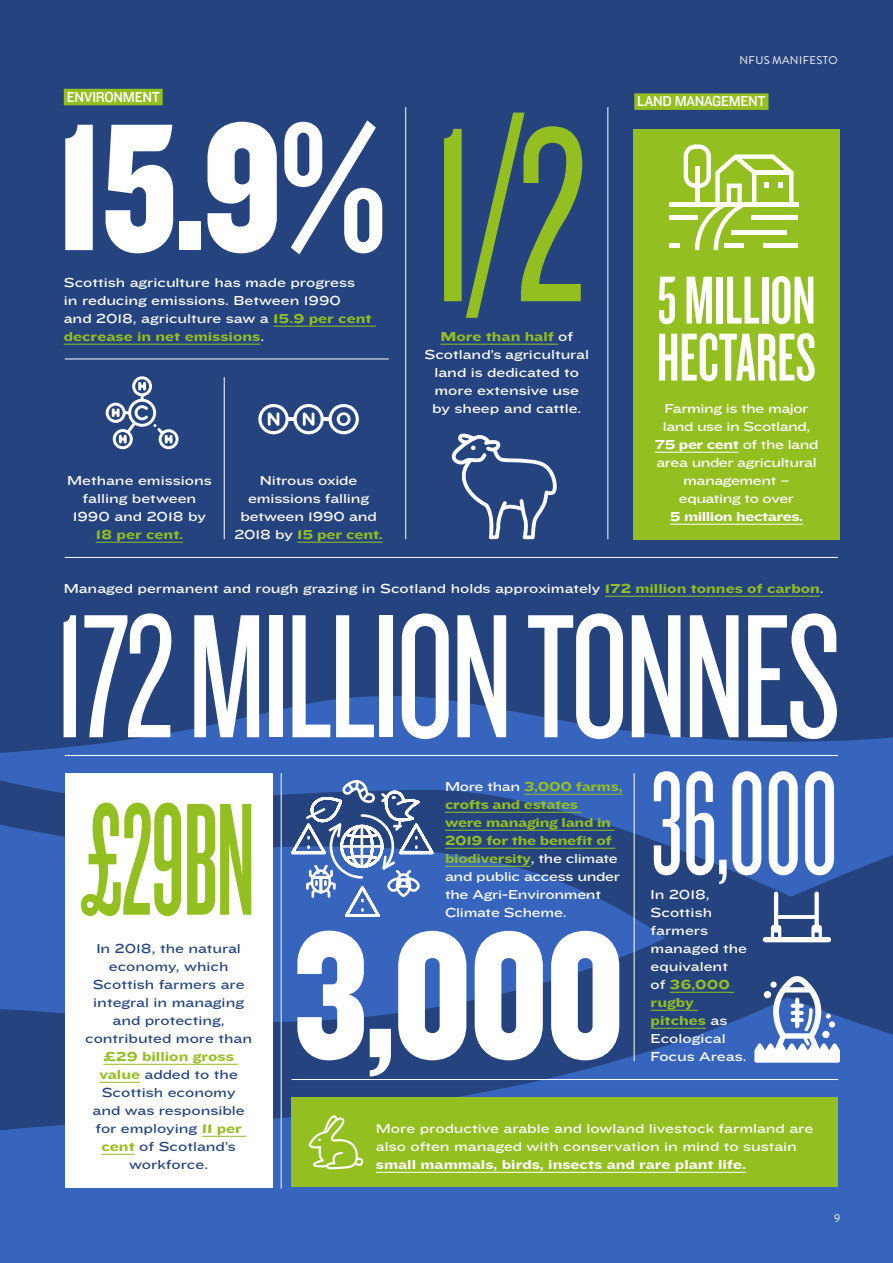
<style>
.page{position:relative;width:893px;height:1263px;background:#25447f}
.page>*{position:absolute;margin:0;border:0;box-sizing:border-box;transform-origin:0 0}
.List_Paragraph{font:258.75px "Knockout HTF27 Junior Bantamwt";color:#93bf21}
.t1{font:188.25px "Knockout HTF70 Full Welterwt";color:#fff;scale:.9 1}
.t2{font:185.25px "Knockout HTF70 Full Welterwt";color:#fff;scale:.9 1}
.List_Paragraph-2{font:183.15px "Knockout HTF27 Junior Bantamwt";letter-spacing:-.02em;color:#fff}
.List_Paragraph-3{font:166.35px "Knockout HTF46 Flyweight";color:#93bf21;scale:.89 1}
.List_Paragraph-4{font:152.55px "Knockout HTF26 Junior Flyweight";color:#fff}
.List_Paragraph-5{font:70.35px "Knockout HTF47 Bantamweight";color:#fff}
.Body__Serif_Indent{font:15px "Knockout HTF31 Junior Middlewt";letter-spacing:-.02em;color:#fff}
.List_Paragraph-6{font:13.5px/18px "Knockout HTF34 Junior Sumo";color:#fff}
.List_Paragraph-7{font:13.5px/18px "Knockout HTF34 Junior Sumo";color:#25447f;text-align:center}
.List_Paragraph-8{font:13.5px/18px "Knockout HTF54 Sumo";letter-spacing:-.02em;color:#93bf21}
.List_Paragraph-9{font:13.5px/18px "Knockout HTF34 Junior Sumo";letter-spacing:-.03em;color:#fff;text-align:center}
.Folio{font:11.25px "Brandon Grotesque";letter-spacing:.035em;color:#fff}
.s1{font-family:"Knockout HTF54 Sumo";color:#93bf21}
.s2{font-family:"Knockout HTF54 Sumo"}
.s3{font-family:"Knockout HTF34 Junior Sumo";color:#fff}
</style>
<div class="page">
<svg style="left:0;top:1009px;width:893px;height:254px;background:#3663b8"></svg>
<svg style="left:0;top:897px;width:665px;height:194px;fill:#3765be"></svg>
<svg style="left:0;top:696px;width:893px;height:201px;fill:#3765be"></svg>
<div style="left:64px;top:89px;width:99px;height:16px;background:#93bf21"></div>
<hr style="left:273px;top:326px;width:103px;height:1px;background:#93bf21">
<hr style="left:64px;top:344px;width:196px;height:1px;background:#93bf21">
<hr style="left:96px;top:542px;width:87px;height:1px;background:#93bf21">
<hr style="left:297px;top:542px;width:86px;height:1px;background:#93bf21">
<hr style="left:224px;top:377px;width:1px;height:162px;background:#fff">
<hr style="left:65px;top:359px;width:324px;height:1px;background:#fff">
<hr style="left:405px;top:107px;width:1px;height:432px;background:#fff">
<hr style="left:634px;top:773px;width:1px;height:288px;background:#fff">
<hr style="left:281px;top:773px;width:1px;height:415px;background:#fff">
<hr style="left:608px;top:107px;width:1px;height:432px;background:#fff">
<hr style="left:65px;top:557px;width:773px;height:1px;background:#fff">
<hr style="left:292px;top:1079px;width:546px;height:1px;background:#fff">
<hr style="left:65px;top:755px;width:773px;height:1px;background:#fff">
<hr style="left:440px;top:344px;width:118px;height:1px;background:#93bf21">
<hr style="left:605px;top:596px;width:215px;height:1px;background:#93bf21">
<hr style="left:670px;top:992px;width:64px;height:1px;background:#93bf21">
<hr style="left:651px;top:1010px;width:47px;height:1px;background:#93bf21">
<hr style="left:651px;top:1028px;width:55px;height:1px;background:#93bf21">
<div style="left:634px;top:93px;width:134px;height:17px;background:#93bf21"></div>
<div style="left:633px;top:129px;width:207px;height:410px;background:#93bf21"></div>
<hr style="left:655px;top:452px;width:84px;height:1px;background:#fff">
<hr style="left:670px;top:524px;width:133px;height:1px;background:#fff">
<hr style="left:669px;top:202px;width:129px;height:4px;background:#fff">
<div style="left:752px;top:215px;width:46px;height:5px;background:#fff"></div>
<div style="left:763px;top:243px;width:35px;height:5px;background:#fff"></div>
<svg style="left:684px;top:144px;width:109px;height:106px"></svg>
<div style="left:669px;top:215px;width:29px;height:5px;background:#fff"></div>
<div style="left:669px;top:243px;width:11px;height:5px;background:#fff"></div>
<hr style="left:524px;top:794px;width:99px;height:1px;background:#93bf21">
<hr style="left:445px;top:812px;width:137px;height:1px;background:#93bf21">
<hr style="left:445px;top:830px;width:170px;height:1px;background:#93bf21">
<hr style="left:445px;top:848px;width:170px;height:1px;background:#93bf21">
<hr style="left:445px;top:866px;width:86px;height:1px;background:#93bf21">
<div style="left:292px;top:1097px;width:546px;height:89px;background:#93bf21"></div>
<hr style="left:376px;top:1172px;width:370px;height:1px;background:#fff">
<div style="left:65px;top:773px;width:208px;height:414px;background:#fff"></div>
<hr style="left:103px;top:1064px;width:135px;height:1px;background:#93bf21">
<hr style="left:99px;top:1082px;width:41px;height:1px;background:#93bf21">
<hr style="left:202px;top:1136px;width:44px;height:1px;background:#93bf21">
<hr style="left:101px;top:1154px;width:34px;height:1px;background:#93bf21">
<svg style="left:451px;top:433px;width:106px;height:106px"></svg>
<svg style="left:309px;top:1115px;width:54px;height:54px"></svg>
<svg style="left:754px;top:976px;width:86px;height:87px"></svg>
<svg style="left:763px;top:891px;width:68px;height:51px"></svg>
<svg style="left:288px;top:778px;width:149px;height:140px"></svg>
<svg style="left:106px;top:376px;width:73px;height:73px"></svg>
<svg style="left:258px;top:404px;width:101px;height:30px"></svg>
<p class="Body__Serif_Indent" style="left:67px;top:89px;width:95px">ENVIRONMENT</p>
<p class="t1" style="left:53px;top:89px;width:372px">15.9%</p>
<p class="List_Paragraph-6" style="left:64px;top:274px;width:309px">Scottish agriculture has made progress in reducing emissions. Between 1990 and 2018, agriculture saw a <span class="s1">15.9 per cent decrease in net emissions</span>.</p>
<p class="List_Paragraph-6" style="left:67px;top:472px;width:146px;text-align:center">Methane emissions falling between<br>1990 and 2018 by<br><span class="s1">18 per cent.</span></p>
<p class="List_Paragraph-6" style="left:234px;top:472px;width:150px;text-align:center">Nitrous oxide emissions falling between 1990 and<br>2018 by <span class="s1">15 per cent.</span></p>
<p class="List_Paragraph" style="left:431px;top:89px;width:156px">1/2</p>
<p class="List_Paragraph-6" style="left:424px;top:328px;width:166px;text-align:center"><span class="s1">More than half</span> of<br>Scotland’s agricultural land is dedicated to more extensive use by sheep and cattle.</p>
<p class="Folio" style="left:739px;top:52px;width:100px">NFUS MANIFESTO</p>
<p class="Body__Serif_Indent" style="left:637px;top:93px;width:130px">LAND MANAGEMENT</p>
<p class="List_Paragraph-5" style="left:657px;top:265px;width:160px">5 MILLION</p>
<p class="List_Paragraph-5" style="left:657px;top:322px;width:161px">HECTARES</p>
<p class="List_Paragraph-9" style="left:655px;top:400px;width:165px">Farming is the major land use in Scotland,<br><span class="s2">75 per cent</span> of the land area under agricultural management – equating to over<br><span class="s2">5 million hectares.</span></p>
<p class="List_Paragraph-6" style="left:64px;top:580px;width:761px">Managed permanent and rough grazing in Scotland holds approximately <span class="s1">172 million tonnes of carbon</span>.</p>
<p class="List_Paragraph-2" style="left:55px;top:587px;width:788px">172 MILLION TONNES</p>
<p class="List_Paragraph-3" style="left:82px;top:779px;width:195px">£29BN</p>
<p class="List_Paragraph-7" style="left:85px;top:940px;width:169px">In 2018, the natural economy, which<br>Scottish farmers are integral in managing and protecting, contributed more than <span class="s1">£29 billion gross value</span> added to the<br>Scottish economy<br>and was responsible for employing <span class="s1">11 per cent</span> of Scotland’s workforce.</p>
<p class="List_Paragraph-8" style="left:445px;top:778px;width:179px"><span class="s3">More than</span> 3,000 farms, crofts and estates<br>were managing land in<br>2019 for the benefit of biodiversity<span class="s3">, the climate and public access under the Agri-Environment<br>Climate Scheme.</span></p>
<p class="t2" style="left:293px;top:898px;width:371px">3,000</p>
<p class="List_Paragraph-4" style="left:651px;top:751px;width:189px">36,000</p>
<p class="List_Paragraph-6" style="left:651px;top:886px;width:98px">In 2018,<br>Scottish farmers managed the equivalent<br>of <span class="s1">36,000 rugby pitches</span> as<br>Ecological<br>Focus Areas.</p>
<p class="List_Paragraph-6" style="left:376px;top:1120px;width:439px">More productive arable and lowland livestock farmland are also often managed with conservation in mind to sustain <span class="s2">small mammals, birds, insects and rare plant life.</span></p>
<p class="Folio" style="left:834px;top:1211px;width:8px">9</p>
</div>
